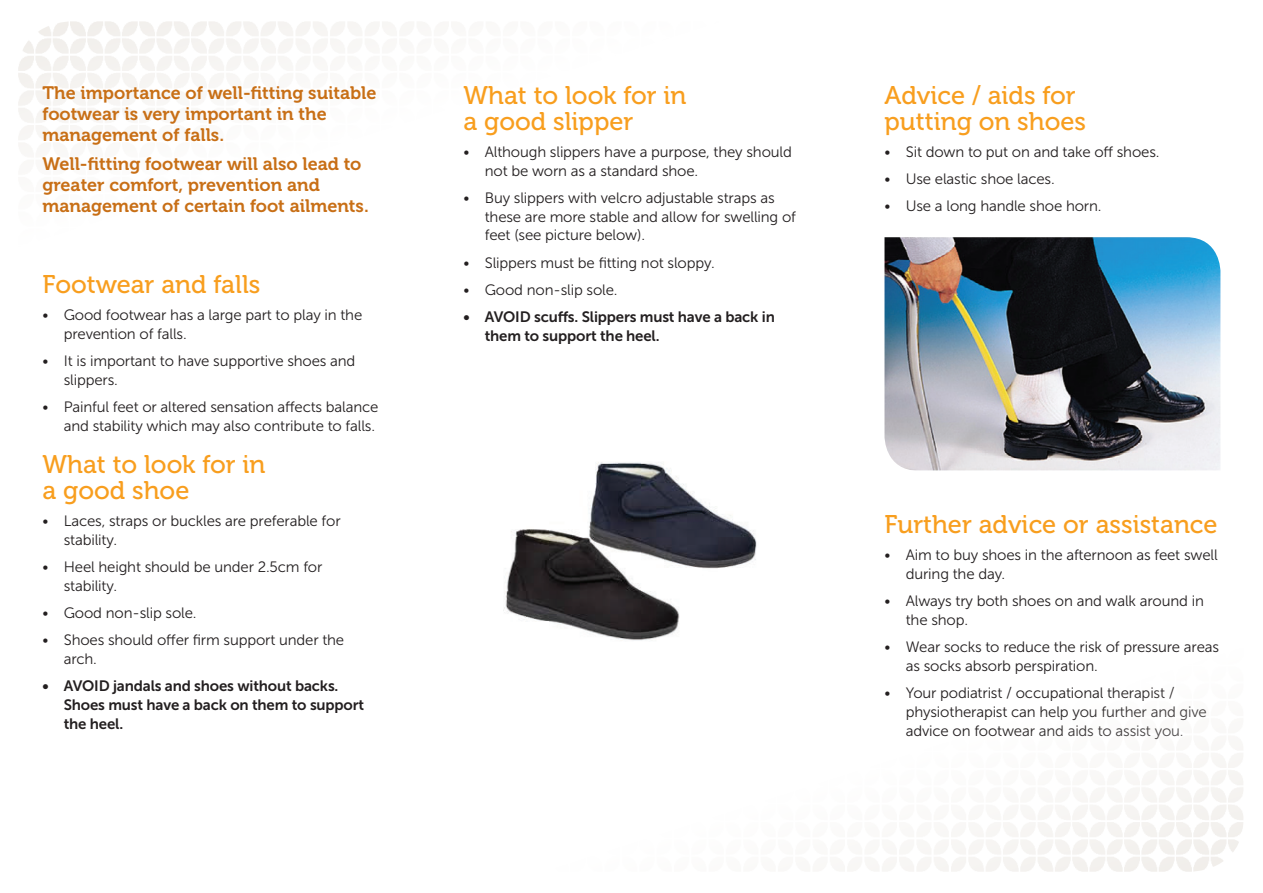
<style>
.page{position:relative;width:1263px;height:893px;background:#fff}
.page>*{position:absolute;margin:0;border:0;box-sizing:border-box;transform-origin:0 0}
.Heading_1{font:25.5px/25.5px "Museo 500";color:#f89e1e}
.Heading_2{font:18px/21px "Museo 700";color:#c86f16}
.t1{font:15px/18.8px "Museo Sans 300";letter-spacing:-.01em;color:#231f20}
.t2{font:15px/18.8px "Museo Sans 700";letter-spacing:-.01em;color:#231f20}
</style>
<div class="page">
<img style="left:503px;top:462px;width:255px;height:180px">
<img style="left:884px;top:237px;width:336px;height:234px">
<p class="Heading_2" style="left:43px;top:82px;width:335px">The importance of well-fitting suitable footwear is very important in the management of falls.</p>
<p class="Heading_2" style="left:43px;top:154px;width:328px">Well-fitting footwear will also lead to greater comfort, prevention and management of certain foot ailments.</p>
<p class="Heading_1" style="left:43px;top:272px;width:219px">Footwear and falls</p>
<p class="t1" style="left:64px;top:306px;width:300px;text-indent:-21px">• Good footwear has a large part to play in the prevention of falls.</p>
<p class="t1" style="left:64px;top:352px;width:293px;text-indent:-21px">• It is important to have supportive shoes and slippers.</p>
<p class="t1" style="left:43px;top:398px;width:337px;text-align:right">• Painful feet or altered sensation affects balance and stability which may also contribute to falls.</p>
<p class="Heading_1" style="left:43px;top:452px;width:225px">What to look for in a good shoe</p>
<p class="t1" style="left:64px;top:512px;width:278px;text-indent:-21px">• Laces, straps or buckles are preferable for stability.</p>
<p class="t1" style="left:64px;top:558px;width:260px;text-indent:-21px">• Heel height should be under 2.5cm for stability.</p>
<p class="t1" style="left:43px;top:604px;width:156px">• Good non-slip sole.</p>
<p class="t1" style="left:64px;top:631px;width:282px;text-indent:-21px">• Shoes should offer firm support under the arch.</p>
<p class="t2" style="left:64px;top:677px;width:302px;text-indent:-21px">• AVOID jandals and shoes without backs.<br>Shoes must have a back on them to support the heel.</p>
<p class="Heading_1" style="left:463px;top:83px;width:225px">What to look for in a good slipper</p>
<p class="t1" style="left:485px;top:142px;width:309px;text-indent:-21px">• Although slippers have a purpose, they should not be worn as a standard shoe.</p>
<p class="t1" style="left:485px;top:189px;width:313px;text-indent:-21px">• Buy slippers with velcro adjustable straps as these are more stable and allow for swelling of feet (see picture below).</p>
<p class="t1" style="left:463px;top:253px;width:253px">• Slippers must be fitting not sloppy.</p>
<p class="t1" style="left:463px;top:281px;width:156px">• Good non-slip sole.</p>
<p class="t2" style="left:485px;top:308px;width:292px;text-indent:-21px">• AVOID scuffs. Slippers must have a back in them to support the heel.</p>
<p class="Heading_1" style="left:884px;top:83px;width:203px">Advice / aids for putting on shoes</p>
<p class="t1" style="left:884px;top:142px;width:276px">• Sit down to put on and take off shoes.</p>
<p class="t1" style="left:884px;top:170px;width:172px">• Use elastic shoe laces.</p>
<p class="t1" style="left:884px;top:197px;width:218px">• Use a long handle shoe horn.</p>
<p class="Heading_1" style="left:884px;top:512px;width:335px">Further advice or assistance</p>
<p class="t1" style="left:906px;top:546px;width:313px;text-indent:-21px">• Aim to buy shoes in the afternoon as feet swell during the day.</p>
<p class="t1" style="left:906px;top:592px;width:300px;text-indent:-21px">• Always try both shoes on and walk around in the shop.</p>
<p class="t1" style="left:906px;top:638px;width:315px;text-indent:-21px">• Wear socks to reduce the risk of pressure areas as socks absorb perspiration.</p>
<p class="t1" style="left:906px;top:684px;width:303px;text-indent:-21px">• Your podiatrist / occupational therapist / physiotherapist can help you further and give advice on footwear and aids to assist you.</p>
</div>
